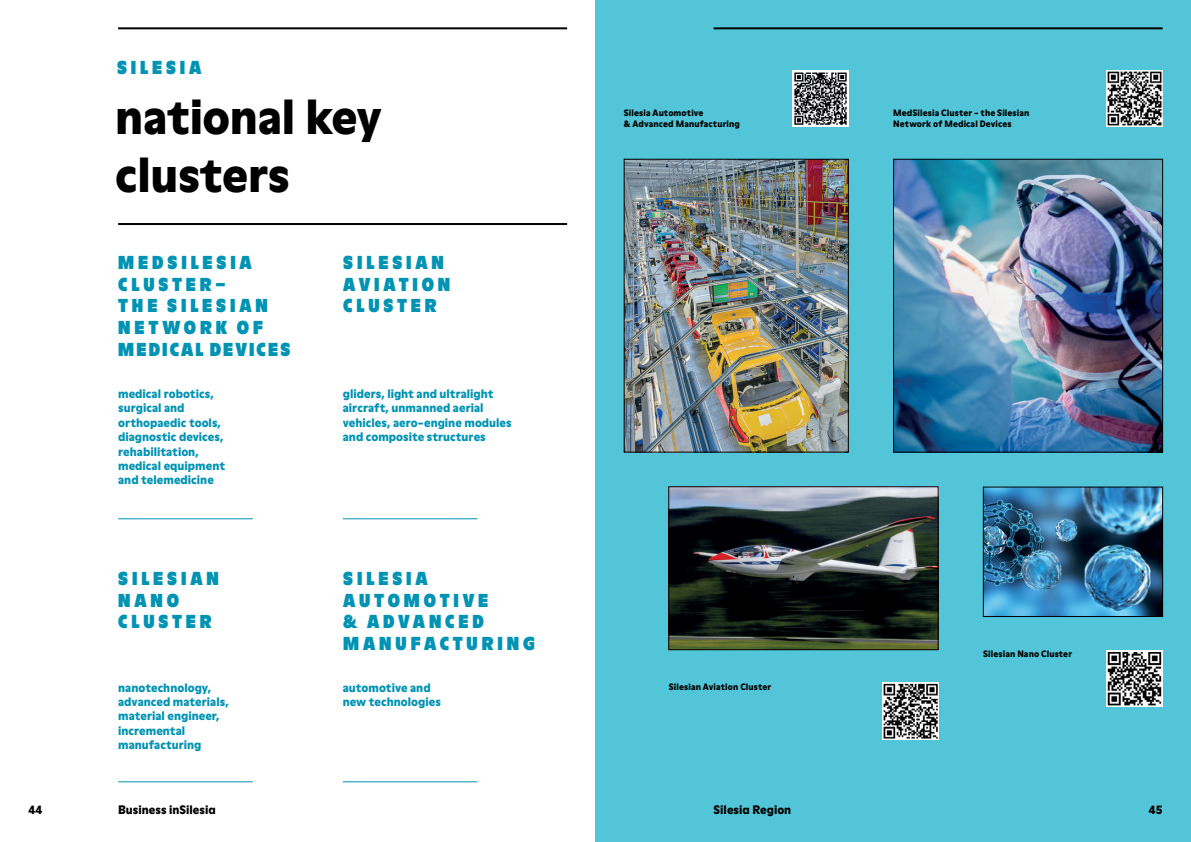
<style>
.page{position:relative;width:1191px;height:842px;background:#fff}
.page>*{position:absolute;margin:0;border:0;box-sizing:border-box;transform-origin:0 0}
.t1{font:900 48px/57.6px "Moderne LL";letter-spacing:-.01em;color:#000}
.t2{font:900 18px/21.6px "Moderne LL";letter-spacing:.21em;color:#0093b3}
.t3{font:900 12px/14.4px "Moderne LL";color:#0093b3}
.t4{font:900 12px "Moderne LL";color:#000}
.t5{font:900 9px/10.8px "Moderne LL";letter-spacing:.01em;color:#000}
</style>
<div class="page">
<hr style="left:118px;top:27px;width:449px;height:2px;background:#000">
<hr style="left:118px;top:223px;width:449px;height:2px;background:#000">
<hr style="left:343px;top:518px;width:134px;height:1px;background:#0093b3">
<hr style="left:343px;top:781px;width:134px;height:1px;background:#0093b3">
<hr style="left:118px;top:518px;width:135px;height:1px;background:#0093b3">
<hr style="left:118px;top:781px;width:135px;height:1px;background:#0093b3">
<div style="left:595px;top:0;width:596px;height:842px;background:#52c6d8"></div>
<hr style="left:713px;top:27px;width:449px;height:2px;background:#000">
<img style="left:670px;top:488px;width:266px;height:160px">
<div style="left:668px;top:486px;width:270px;height:164px;border:1px solid #000"></div>
<img style="left:895px;top:161px;width:266px;height:289px">
<div style="left:893px;top:159px;width:270px;height:293px;border:1px solid #000"></div>
<img style="left:985px;top:489px;width:176px;height:126px">
<div style="left:983px;top:487px;width:180px;height:130px;border:1px solid #000"></div>
<img style="left:626px;top:161px;width:220px;height:289px">
<div style="left:624px;top:159px;width:224px;height:293px;border:1px solid #000"></div>
<img style="left:882px;top:683px;width:56px;height:56px">
<img style="left:1106px;top:70px;width:56px;height:56px">
<img style="left:1106px;top:650px;width:56px;height:56px">
<img style="left:792px;top:70px;width:56px;height:56px">
<p class="t4" style="left:28px;top:801px;width:16px">44</p>
<h2 class="t2" style="left:117px;top:56px;width:86px">SILESIA</h2>
<h1 class="t1" style="left:115px;top:85px;width:268px">national key clusters</h1>
<h2 class="t2" style="left:118px;top:251px;width:173px">MEDSILESIA<br>CLUSTER–<br>THE SILESIAN<br>NETWORK OF<br>MEDICAL DEVICES</h2>
<p class="t3" style="left:118px;top:386px;width:108px">medical robotics, surgical and orthopaedic tools, diagnostic devices, rehabilitation, medical equipment and telemedicine</p>
<h2 class="t2" style="left:118px;top:567px;width:102px">SILESIAN<br>NANO<br>CLUSTER</h2>
<p class="t3" style="left:118px;top:679px;width:112px">nanotechnology, advanced materials, material engineer, incremental manufacturing</p>
<h2 class="t2" style="left:343px;top:251px;width:108px">SILESIAN<br>AVIATION<br>CLUSTER</h2>
<p class="t3" style="left:343px;top:386px;width:170px">gliders, light and ultralight aircraft, unmanned aerial vehicles, aero-engine modules and composite structures</p>
<h2 class="t2" style="left:343px;top:567px;width:193px">SILESIA<br>AUTOMOTIVE<br>&amp; ADVANCED<br>MANUFACTURING</h2>
<p class="t3" style="left:343px;top:679px;width:100px">automotive and new technologies</p>
<p class="t5" style="left:624px;top:106px;width:118px">Silesia Automotive<br>&amp; Advanced Manufacturing</p>
<p class="t5" style="left:669px;top:681px;width:104px">Silesian Aviation Cluster</p>
<p class="t5" style="left:893px;top:106px;width:138px">MedSilesia Cluster - the Silesian<br>Network of Medical Devices</p>
<p class="t5" style="left:983px;top:648px;width:90px">Silesian Nano Cluster</p>
<p class="t4" style="left:118px;top:801px;width:99px">Business inSilesia</p>
<p class="t4" style="left:713px;top:801px;width:79px">Silesia Region</p>
<p class="t4" style="left:1148px;top:801px;width:15px">45</p>
</div>
